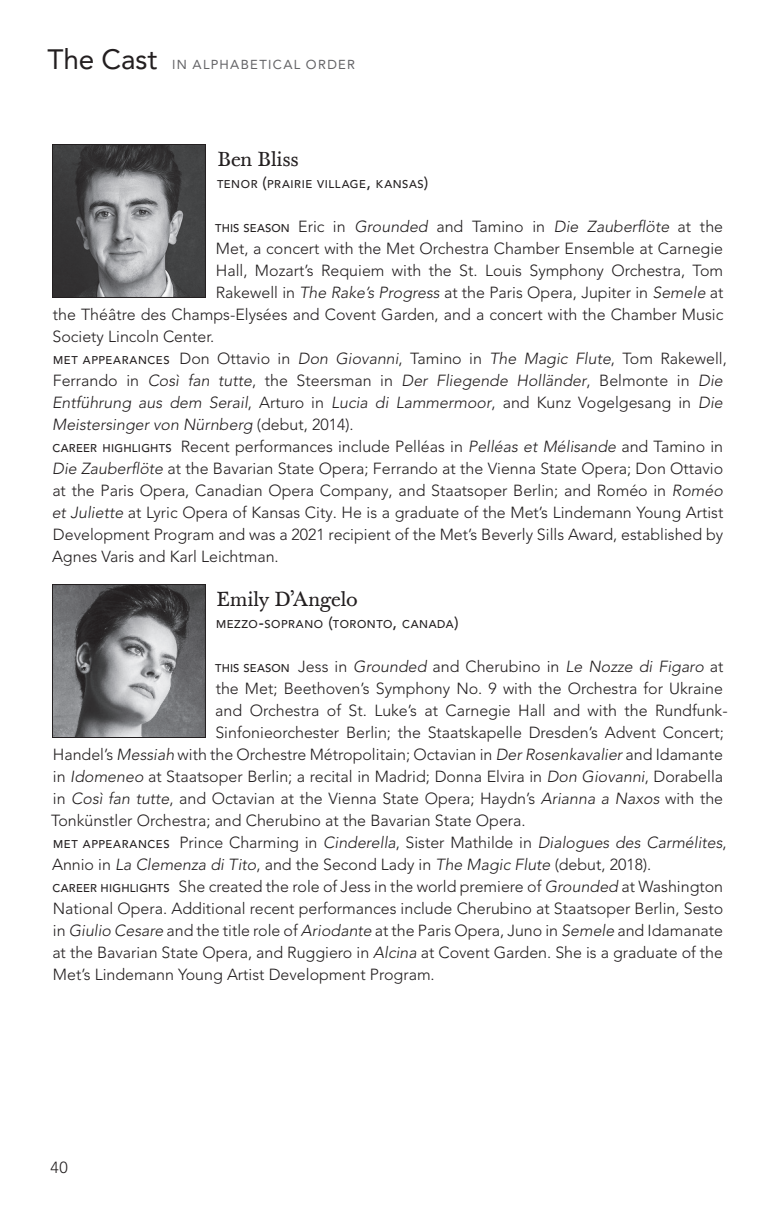
<style>
.page{position:relative;width:774px;height:1224px;background:#fff}
.page>*{position:absolute;margin:0;border:0;box-sizing:border-box;transform-origin:0 0}
.t1{font:20px "Baskerville Ten";letter-spacing:-.015em;color:#231f20}
.t2{font:300 16px "Avenir LT Pro";color:#231f20}
.t3{font:italic 300 16px "Avenir LT Pro";color:#231f20}
.t4{font:13px "Avenir LT Pro";letter-spacing:.1em;color:#636366}
.t5{font:500 11.2px "Avenir LT Pro";letter-spacing:.05em;color:#231f20}
.s1{font-size:28px;color:#231f20}
.s2{font-size:16px}
.s3{font-weight:500;font-size:11.2px}
.s4{font-style:italic}
.s5{font-style:normal}
.s6{font-weight:500;font-style:normal;font-size:11.2px}
</style>
<div class="page">
<img style="left:54px;top:586px;width:150px;height:150px">
<div style="left:52px;top:584px;width:154px;height:154px;border:1px solid #231f20"></div>
<img style="left:54px;top:146px;width:150px;height:150px">
<div style="left:52px;top:144px;width:154px;height:154px;border:1px solid #231f20"></div>
<p class="t4" style="left:48px;top:57px;width:309px"><span class="s1">The Cast</span> IN ALPHABETICAL ORDER</p>
<p class="t1" style="left:217px;top:147px;width:83px">Ben Bliss</p>
<p class="t5" style="left:217px;top:177px;width:213px">TENOR <span class="s2">(</span>PRAIRIE VILLAGE<span class="s2">,</span> KANSAS<span class="s2">)</span></p>
<p class="t2" style="left:215px;top:217px;width:509px"><span class="s3">THIS SEASON</span> Eric in <span class="s4">Grounded</span> and Tamino in <span class="s4">Die Zauberflöte</span> at the</p>
<p class="t2" style="left:216px;top:239px;width:509px">Met, a concert with the Met Orchestra Chamber Ensemble at Carnegie</p>
<p class="t2" style="left:216px;top:261px;width:509px">Hall, Mozart’s Requiem with the St. Louis Symphony Orchestra, Tom</p>
<p class="t2" style="left:216px;top:283px;width:509px">Rakewell in <span class="s4">The Rake’s Progress</span> at the Paris Opera, Jupiter in <span class="s4">Semele</span> at</p>
<p class="t2" style="left:53px;top:305px;width:672px">the Théâtre des Champs-Elysées and Covent Garden, and a concert with the Chamber Music</p>
<p class="t2" style="left:52px;top:327px;width:163px">Society Lincoln Center.</p>
<p class="t2" style="left:53px;top:349px;width:675px"><span class="s3">MET APPEARANCES</span> Don Ottavio in <span class="s4">Don Giovanni</span>, Tamino in <span class="s4">The Magic Flute</span>, Tom Rakewell,</p>
<p class="t2" style="left:53px;top:371px;width:672px">Ferrando in <span class="s4">Così fan tutte</span>, the Steersman in <span class="s4">Der Fliegende Holländer</span>, Belmonte in <span class="s4">Die</span></p>
<p class="t3" style="left:52px;top:393px;width:672px">Entführung aus dem Serail<span class="s5">, Arturo in</span> Lucia di Lammermoor<span class="s5">, and Kunz Vogelgesang in</span> Die</p>
<p class="t3" style="left:52px;top:415px;width:303px">Meistersinger von Nürnberg <span class="s5">(debut, 2014).</span></p>
<p class="t2" style="left:53px;top:437px;width:672px"><span class="s3">CAREER HIGHLIGHTS</span> Recent performances include Pelléas in <span class="s4">Pelléas et Mélisande</span> and Tamino in</p>
<p class="t2" style="left:52px;top:459px;width:673px"><span class="s4">Die Zauberflöte</span> at the Bavarian State Opera; Ferrando at the Vienna State Opera; Don Ottavio</p>
<p class="t2" style="left:52px;top:481px;width:672px">at the Paris Opera, Canadian Opera Company, and Staatsoper Berlin; and Roméo in <span class="s4">Roméo</span></p>
<p class="t2" style="left:52px;top:503px;width:673px"><span class="s4">et Juliette</span> at Lyric Opera of Kansas City. He is a graduate of the Met’s Lindemann Young Artist</p>
<p class="t2" style="left:53px;top:525px;width:672px">Development Program and was a 2021 recipient of the Met’s Beverly Sills Award, established by</p>
<p class="t2" style="left:52px;top:547px;width:228px">Agnes Varis and Karl Leichtman.</p>
<p class="t1" style="left:216px;top:587px;width:143px">Emily D’Angelo</p>
<p class="t5" style="left:216px;top:617px;width:244px">MEZZO<span class="s2">-</span>SOPRANO <span class="s2">(</span>TORONTO<span class="s2">,</span> CANADA<span class="s2">)</span></p>
<p class="t3" style="left:215px;top:657px;width:510px"><span class="s6">THIS SEASON</span> <span class="s5">Jess in</span> Grounded <span class="s5">and Cherubino in</span> Le Nozze di Figaro <span class="s5">at</span></p>
<p class="t2" style="left:216px;top:679px;width:509px">the Met; Beethoven’s Symphony No. 9 with the Orchestra for Ukraine</p>
<p class="t2" style="left:215px;top:701px;width:514px">and Orchestra of St. Luke’s at Carnegie Hall and with the Rundfunk-</p>
<p class="t2" style="left:215px;top:723px;width:510px">Sinfonieorchester Berlin; the Staatskapelle Dresden’s Advent Concert;</p>
<p class="t2" style="left:53px;top:745px;width:672px">Handel’s <span class="s4">Messiah</span> with the Orchestre Métropolitain; Octavian in <span class="s4">Der Rosenkavalier</span> and Idamante</p>
<p class="t2" style="left:53px;top:767px;width:672px">in <span class="s4">Idomeneo</span> at Staatsoper Berlin; a recital in Madrid; Donna Elvira in <span class="s4">Don Giovanni</span>, Dorabella</p>
<p class="t2" style="left:53px;top:789px;width:672px">in <span class="s4">Così fan tutte</span>, and Octavian at the Vienna State Opera; Haydn’s <span class="s4">Arianna a Naxos</span> with the</p>
<p class="t2" style="left:51px;top:811px;width:476px">Tonkünstler Orchestra; and Cherubino at the Bavarian State Opera.</p>
<p class="t2" style="left:53px;top:833px;width:675px"><span class="s3">MET APPEARANCES</span> Prince Charming in <span class="s4">Cinderella</span>, Sister Mathilde in <span class="s4">Dialogues des Carmélites</span>,</p>
<p class="t2" style="left:52px;top:855px;width:601px">Annio in <span class="s4">La Clemenza di Tito</span>, and the Second Lady in <span class="s4">The Magic Flute</span> (debut, 2018).</p>
<p class="t2" style="left:53px;top:877px;width:672px"><span class="s3">CAREER HIGHLIGHTS</span> She created the role of Jess in the world premiere of <span class="s4">Grounded</span> at Washington</p>
<p class="t2" style="left:53px;top:899px;width:672px">National Opera. Additional recent performances include Cherubino at Staatsoper Berlin, Sesto</p>
<p class="t2" style="left:53px;top:921px;width:672px">in <span class="s4">Giulio Cesare</span> and the title role of <span class="s4">Ariodante</span> at the Paris Opera, Juno in <span class="s4">Semele</span> and Idamanate</p>
<p class="t2" style="left:52px;top:943px;width:672px">at the Bavarian State Opera, and Ruggiero in <span class="s4">Alcina</span> at Covent Garden. She is a graduate of the</p>
<p class="t2" style="left:53px;top:965px;width:383px">Met’s Lindemann Young Artist Development Program.</p>
<p class="t2" style="left:51px;top:1158px;width:19px">40</p>
</div>
